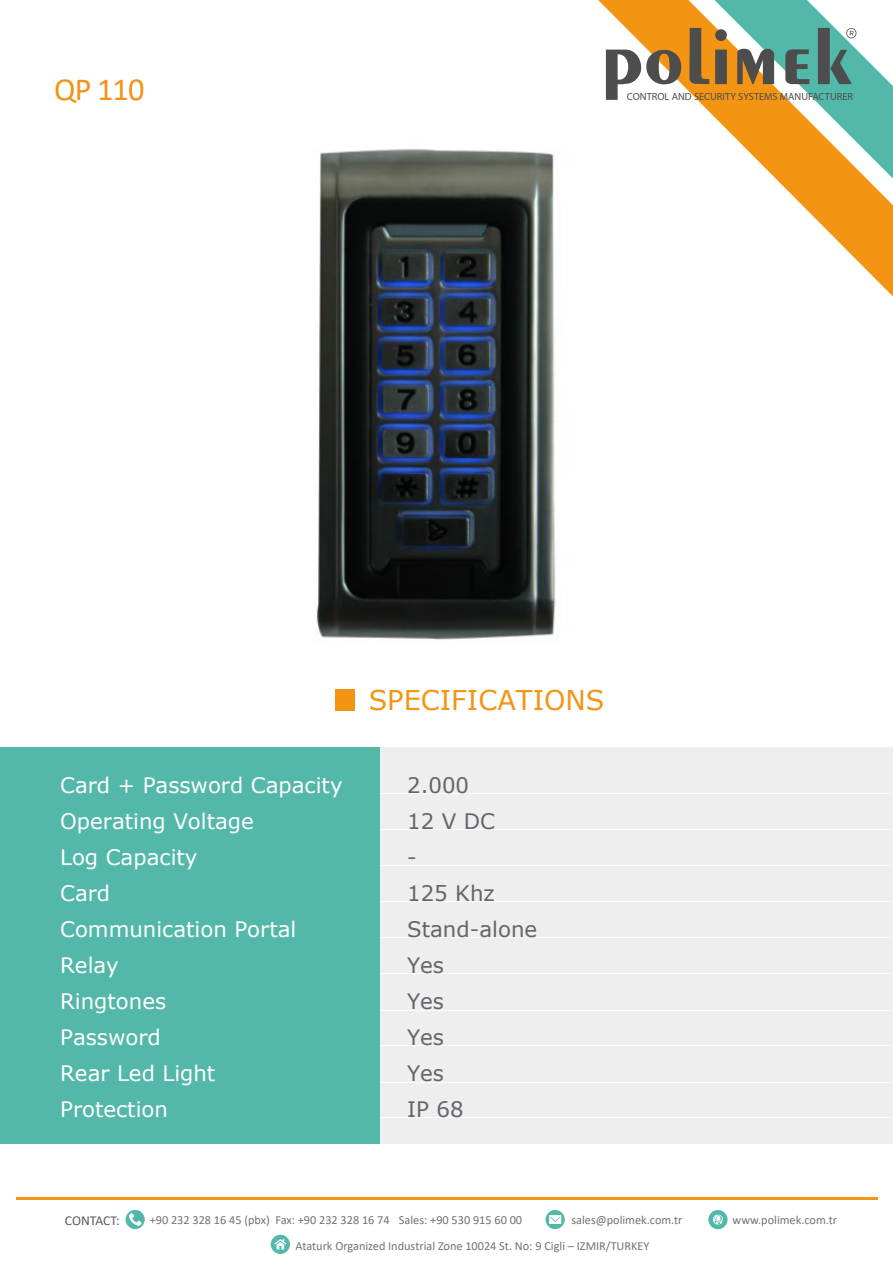
<style>
.page{position:relative;width:893px;height:1263px;background:#fff}
.page>*{position:absolute;margin:0;border:0;box-sizing:border-box;transform-origin:0 0}
.t1{font:32.25px "Calibri";color:#f29316}
.t2{font:27.15px "Verdana";color:#f39413}
.t3{font:21.3px/36px "Verdana";color:#fff}
.t4{font:21.3px/36px "Verdana";color:#63656c}
.t5{font:13.65px "Calibri";letter-spacing:-.005em;color:#59595c}
.t6{font:12.3px "Calibri";color:#727272}
.t7{font:10.35px "Myriad Pro";color:#4d4d4d}
</style>
<div class="page">
<img style="left:316px;top:149px;width:240px;height:491px">
<div style="left:379px;top:747px;width:514px;height:397px;background:#eee"></div>
<div style="left:335px;top:689px;width:19px;height:22px;background:#f39413"></div>
<hr style="left:379px;top:793px;width:514px;height:1px;background:#fff">
<hr style="left:380px;top:829px;width:513px;height:1px;background:#fff">
<hr style="left:379px;top:865px;width:514px;height:1px;background:#fff">
<hr style="left:379px;top:901px;width:514px;height:1px;background:#fff">
<hr style="left:379px;top:937px;width:514px;height:1px;background:#fff">
<hr style="left:379px;top:973px;width:514px;height:1px;background:#fff">
<hr style="left:379px;top:1045px;width:514px;height:1px;background:#fff">
<hr style="left:379px;top:1010px;width:514px;height:1px;background:#fff">
<hr style="left:379px;top:1082px;width:514px;height:1px;background:#fff">
<hr style="left:379px;top:1117px;width:514px;height:1px;background:#fff">
<div style="left:0;top:747px;width:379px;height:397px;background:#53b8a9"></div>
<div style="left:546px;top:1210px;width:19px;height:19px;background:#52b9aa;border-radius:50%"></div>
<svg style="left:549px;top:1215px;width:12px;height:9px"></svg>
<div style="left:708px;top:1210px;width:19px;height:19px;background:#52b9aa;border-radius:50%"></div>
<svg style="left:713px;top:1214px;width:10px;height:10px"></svg>
<div style="left:126px;top:1210px;width:19px;height:19px;background:#52b9aa;border-radius:50%"></div>
<svg style="left:129px;top:1213px;width:13px;height:13px"></svg>
<hr style="left:16px;top:1197px;width:861px;height:3px;background:#f39413">
<svg style="left:271px;top:1235px;width:19px;height:19px"></svg>
<svg style="left:274px;top:1239px;width:12px;height:10px"></svg>
<svg style="left:598px;top:0;width:295px;height:296px"></svg>
<svg style="left:606px;top:50px;width:75px;height:50px"></svg>
<svg style="left:689px;top:0;width:204px;height:178px"></svg>
<h1 class="t1" style="left:54px;top:67px;width:92px">QP 110</h1>
<p class="t7" style="left:627px;top:90px;width:228px">CONTROL AND SECURITY SYSTEMS MANUFACTURER</p>
<h2 class="t2" style="left:369px;top:681px;width:237px">SPECIFICATIONS</h2>
<h3 class="t3" style="left:60px;top:767px;width:284px">Card + Password Capacity<br>Operating Voltage<br>Log Capacity<br>Card<br>Communication Portal<br>Relay<br>Ringtones<br>Password<br>Rear Led Light<br>Protection</h3>
<h3 class="t4" style="left:407px;top:767px;width:132px">2.000<br>12 V DC<br>-<br>125 Khz<br>Stand-alone<br>Yes<br>Yes<br>Yes<br>Yes<br>IP 68</h3>
<p class="t6" style="left:150px;top:1211px;width:242px">+90 232 328 16 45 (pbx) Fax: +90 232 328 16 74</p>
<p class="t6" style="left:571px;top:1211px;width:113px">sales@polimek.com.tr</p>
<p class="t6" style="left:733px;top:1211px;width:106px">www.polimek.com.tr</p>
<p class="t6" style="left:296px;top:1237px;width:355px">Ataturk Organized Industrial Zone 10024 St. No: 9 Cigli – IZMIR/TURKEY</p>
<p class="t5" style="left:65px;top:1211px;width:56px">CONTACT:</p>
<p class="t6" style="left:399px;top:1212px;width:125px">Sales: +90 530 915 60 00</p>
</div>
